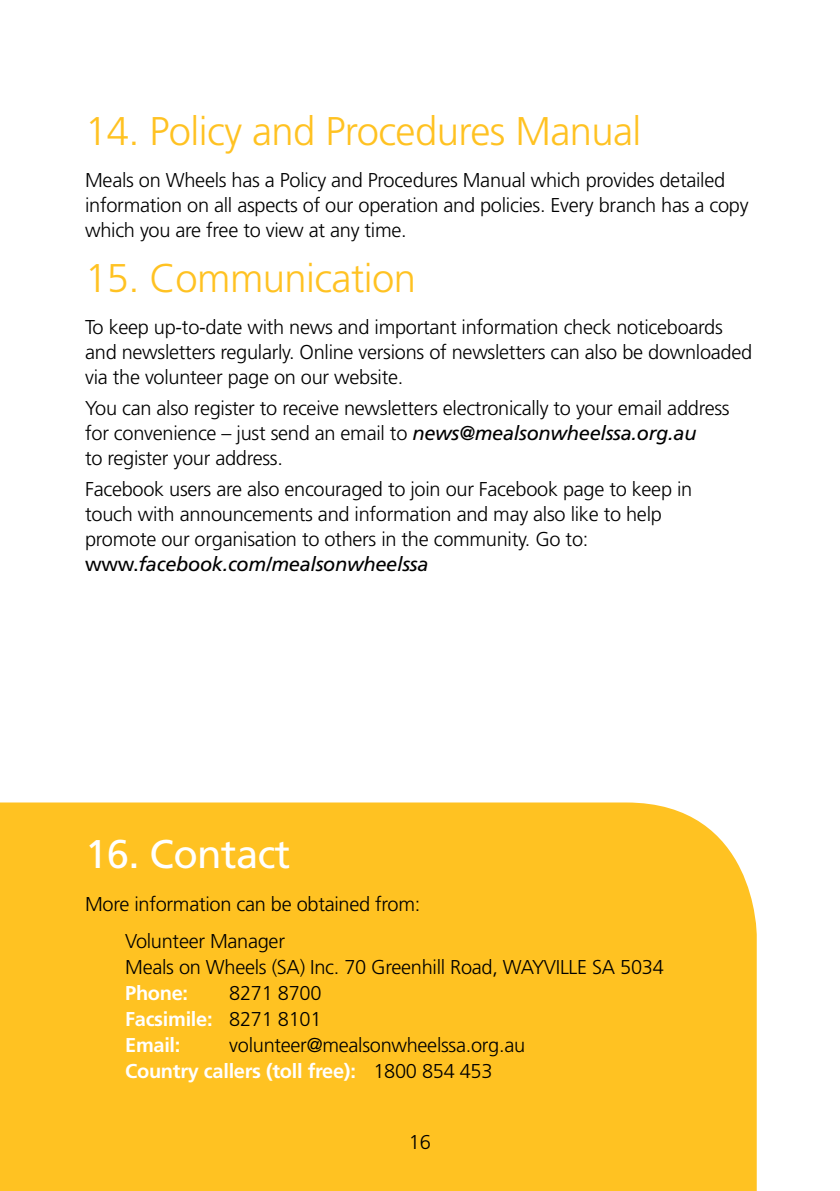
<style>
.page{position:relative;width:840px;height:1191px;background:#fff}
.page>*{position:absolute;margin:0;border:0;box-sizing:border-box;transform-origin:0 0}
.t1{font:300 40px "Frutiger";letter-spacing:-.015em;color:#ffc222}
.t2{font:40px "Frutiger";letter-spacing:-.015em;color:#fff}
.t3{font:300 20px/25px "Frutiger";letter-spacing:-.015em;color:#000}
.t4{font:700 20px "Frutiger";letter-spacing:-.015em;color:#fff}
.s1{font-weight:400;font-style:italic}
.s2{font-weight:400}
.s3{font-weight:700;color:#fff}
</style>
<div class="page">
<div style="left:0;top:802px;width:756px;height:389px;background:#ffc222"></div>
<h1 class="t1" style="left:85px;top:108px;width:557px">14. Policy and Procedures Manual</h1>
<p class="t3" style="left:85px;top:167px;width:664px">Meals on Wheels has a Policy and Procedures Manual which provides detailed information on all aspects of our operation and policies. Every branch has a copy which you are free to view at any time.</p>
<h1 class="t1" style="left:85px;top:256px;width:332px">15. Communication</h1>
<p class="t3" style="left:85px;top:315px;width:668px">To keep up-to-date with news and important information check noticeboards and newsletters regularly. Online versions of newsletters can also be downloaded via the volunteer page on our website.</p>
<p class="t3" style="left:85px;top:395px;width:645px">You can also register to receive newsletters electronically to your email address for convenience – just send an email to <span class="s1">news@mealsonwheelssa.org.au<br></span>to register your address.</p>
<p class="t3" style="left:85px;top:476px;width:608px">Facebook users are also encouraged to join our Facebook page to keep in touch with announcements and information and may also like to help promote our organisation to others in the community. Go to: <span class="s2">www.</span><span class="s1">facebook.com/mealsonwheelssa</span></p>
<h1 class="t2" style="left:85px;top:830px;width:207px">16. Contact</h1>
<p class="t3" style="left:125px;top:885px;width:296px;line-height:37.4px;text-indent:-40px">More information can be obtained from:<br>Volunteer Manager</p>
<p class="t3" style="left:125px;top:954px;width:540px">Meals on Wheels (SA) Inc. 70 Greenhill Road, WAYVILLE SA 5034</p>
<p class="t4" style="left:125px;top:981px;width:64px">Phone:</p>
<p class="t3" style="left:125px;top:980px;width:198px;line-height:26px;text-align:justify;text-indent:104px">8271 8700<br><span class="s3">Facsimile:</span> 8271 8101<br><span class="s3">Email:</span></p>
<p class="t3" style="left:125px;top:1032px;width:401px;line-height:26px;text-indent:104px">volunteer@mealsonwheelssa.org.au<br><span class="s3">Country callers (toll free):</span> 1800 854 453</p>
<p class="t3" style="left:408px;top:1129px;width:24px">16</p>
</div>
